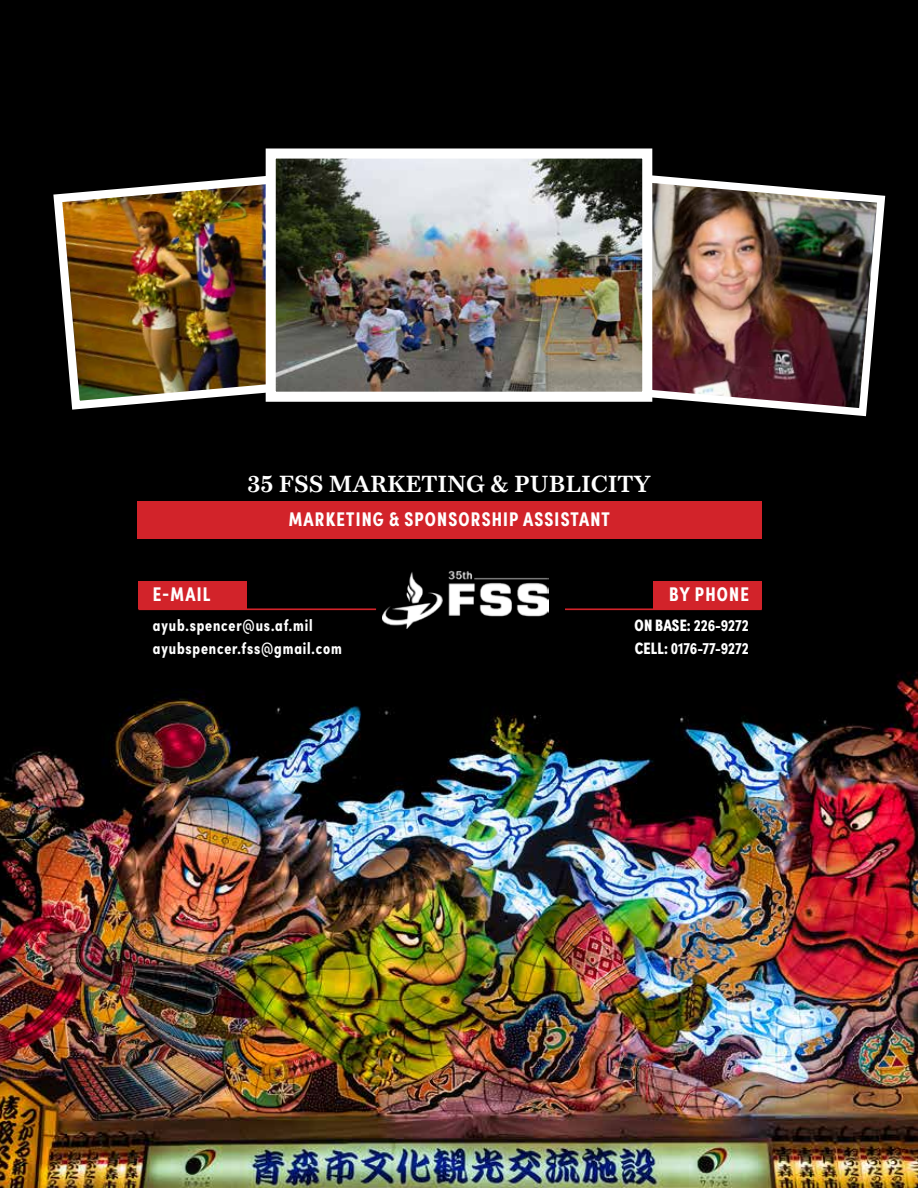
<style>
.page{position:relative;width:918px;height:1188px;background:#fff}
.page>*{position:absolute;margin:0;border:0;box-sizing:border-box;transform-origin:0 0}
.t1{font:700 23.1px "Bressay";color:#fff}
.t2{font:700 19.8px "Sofia Pro Condensed";letter-spacing:.06em;color:#fff}
.t3{font:700 16.5px/23.1px "Sofia Pro Condensed";letter-spacing:.05em;color:#fff}
.t4{font:700 16.5px/23.1px "Sofia Pro Condensed";color:#fff}
.s1{font-weight:900}
</style>
<div class="page">
<img style="left:0;top:0;width:918px;height:1188px">
<div style="left:138px;top:581px;width:109px;height:28px;background:#d2232a"></div>
<hr style="left:138px;top:608px;width:238px;height:2px;background:#d2232a">
<div style="left:654px;top:581px;width:108px;height:28px;background:#d2232a"></div>
<hr style="left:565px;top:608px;width:197px;height:2px;background:#d2232a">
<div style="left:137px;top:501px;width:625px;height:38px;background:#d2232a"></div>
<img style="left:383px;top:570px;width:166px;height:59px">
<img style="left:499px;top:160px;width:390px;height:260px">
<img style="left:49px;top:159px;width:381px;height:255px">
<img style="left:277px;top:160px;width:364px;height:231px">
<div style="left:266px;top:149px;width:386px;height:253px;border:10px solid #fff"></div>
<h1 class="t1" style="left:248px;top:470px;width:405px">35 FSS MARKETING &amp; PUBLICITY</h1>
<p class="t2" style="left:289px;top:504px;width:323px">MARKETING &amp; SPONSORSHIP ASSISTANT</p>
<p class="t2" style="left:153px;top:579px;width:59px">E-MAIL</p>
<p class="t3" style="left:153px;top:612px;width:190px">ayub.spencer@us.af.mil ayubspencer.fss@gmail.com</p>
<p class="t2" style="left:669px;top:579px;width:81px">BY PHONE</p>
<p class="t4" style="left:635px;top:612px;width:116px"><span class="s1">ON BASE:</span> 226-9272<br><span class="s1">CELL:</span> 0176-77-9272</p>
</div>
